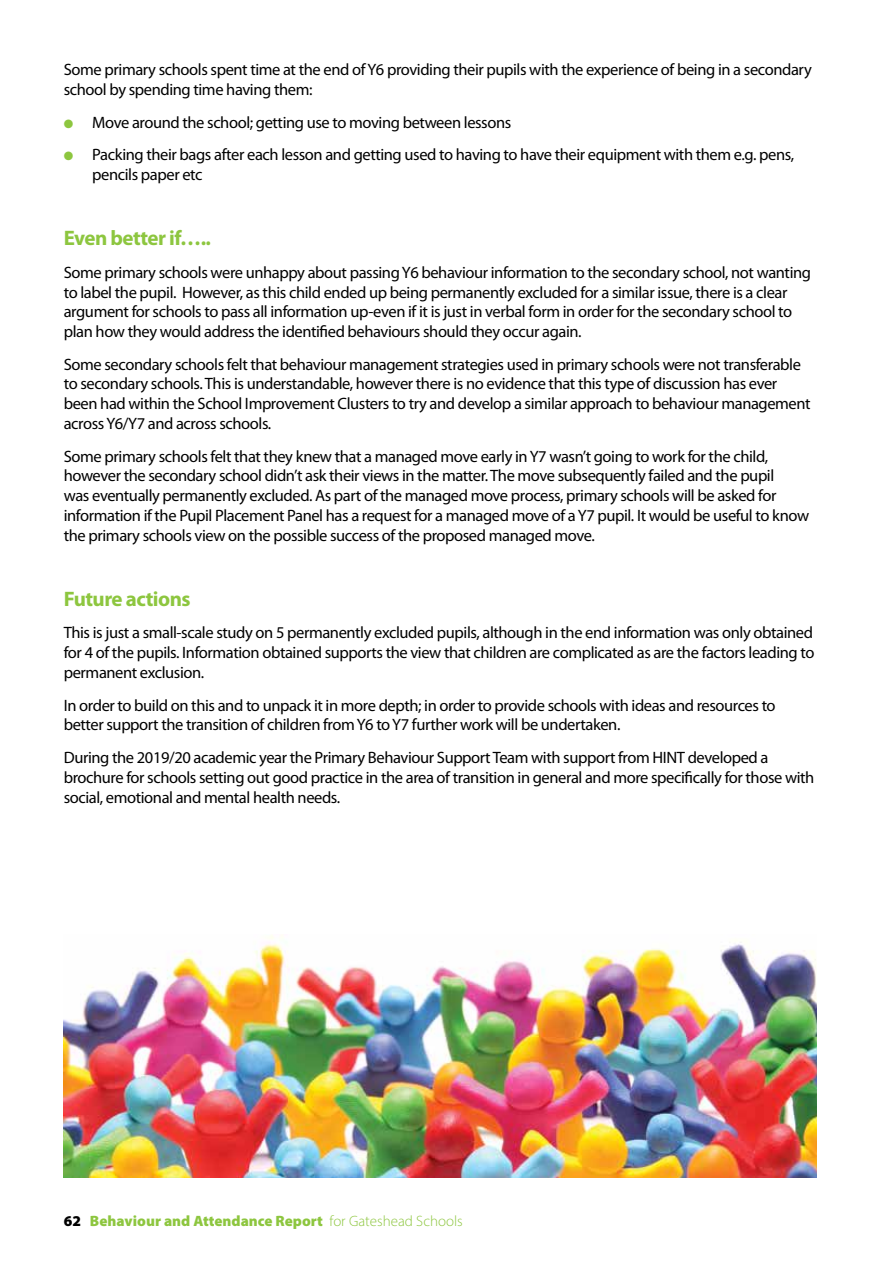
<style>
.page{position:relative;width:893px;height:1263px;background:#fff}
.page>*{position:absolute;margin:0;border:0;box-sizing:border-box;transform-origin:0 0}
.t1{font:700 21px "Myriad Pro";letter-spacing:-.025em;color:#8dc63f}
.t2{font:16.5px/19.8px "Myriad Pro";letter-spacing:-.025em;color:#000}
.t3{font:900 15px "Myriad Pro";color:#8dc63f}
.s1{color:#8dc63f}
.s2{color:#000}
.s3{font-weight:300}
</style>
<div class="page">
<img style="left:64px;top:935px;width:752px;height:243px">
<p class="t2" style="left:64px;top:60px;width:749px">Some primary schools spent time at the end of Y6 providing their pupils with the experience of being in a secondary school by spending time having them:</p>
<p class="t2" style="left:64px;top:113px;width:449px"><span class="s1">●</span> Move around the school; getting use to moving between lessons</p>
<p class="t2" style="left:92px;top:145px;width:703px;text-indent:-28px"><span class="s1">●</span> Packing their bags after each lesson and getting used to having to have their equipment with them e.g. pens, pencils paper etc</p>
<p class="t1" style="left:64px;top:226px;width:149px">Even better if…..</p>
<p class="t2" style="left:64px;top:263px;width:749px">Some primary schools were unhappy about passing Y6 behaviour information to the secondary school, not wanting to label the pupil. However, as this child ended up being permanently excluded for a similar issue, there is a clear argument for schools to pass all information up-even if it is just in verbal form in order for the secondary school to plan how they would address the identified behaviours should they occur again.</p>
<p class="t2" style="left:64px;top:355px;width:748px">Some secondary schools felt that behaviour management strategies used in primary schools were not transferable to secondary schools. This is understandable, however there is no evidence that this type of discussion has ever been had within the School Improvement Clusters to try and develop a similar approach to behaviour management across Y6/Y7 and across schools.</p>
<p class="t2" style="left:64px;top:446px;width:747px">Some primary schools felt that they knew that a managed move early in Y7 wasn’t going to work for the child, however the secondary school didn’t ask their views in the matter. The move subsequently failed and the pupil<br>was eventually permanently excluded. As part of the managed move process, primary schools will be asked for information if the Pupil Placement Panel has a request for a managed move of a Y7 pupil. It would be useful to know the primary schools view on the possible success of the proposed managed move.</p>
<p class="t1" style="left:64px;top:587px;width:128px">Future actions</p>
<p class="t2" style="left:64px;top:623px;width:752px;text-align:justify">This is just a small-scale study on 5 permanently excluded pupils, although in the end information was only obtained for 4 of the pupils. Information obtained supports the view that children are complicated as are the factors leading to permanent exclusion.</p>
<p class="t2" style="left:64px;top:695px;width:713px">In order to build on this and to unpack it in more depth; in order to provide schools with ideas and resources to better support the transition of children from Y6 to Y7 further work will be undertaken.</p>
<p class="t2" style="left:64px;top:748px;width:752px">During the 2019/20 academic year the Primary Behaviour Support Team with support from HINT developed a brochure for schools setting out good practice in the area of transition in general and more specifically for those with social, emotional and mental health needs.</p>
<p class="t3" style="left:64px;top:1211px;width:400px"><span class="s2">62</span> Behaviour and Attendance Report <span class="s3">for Gateshead Schools</span></p>
</div>
